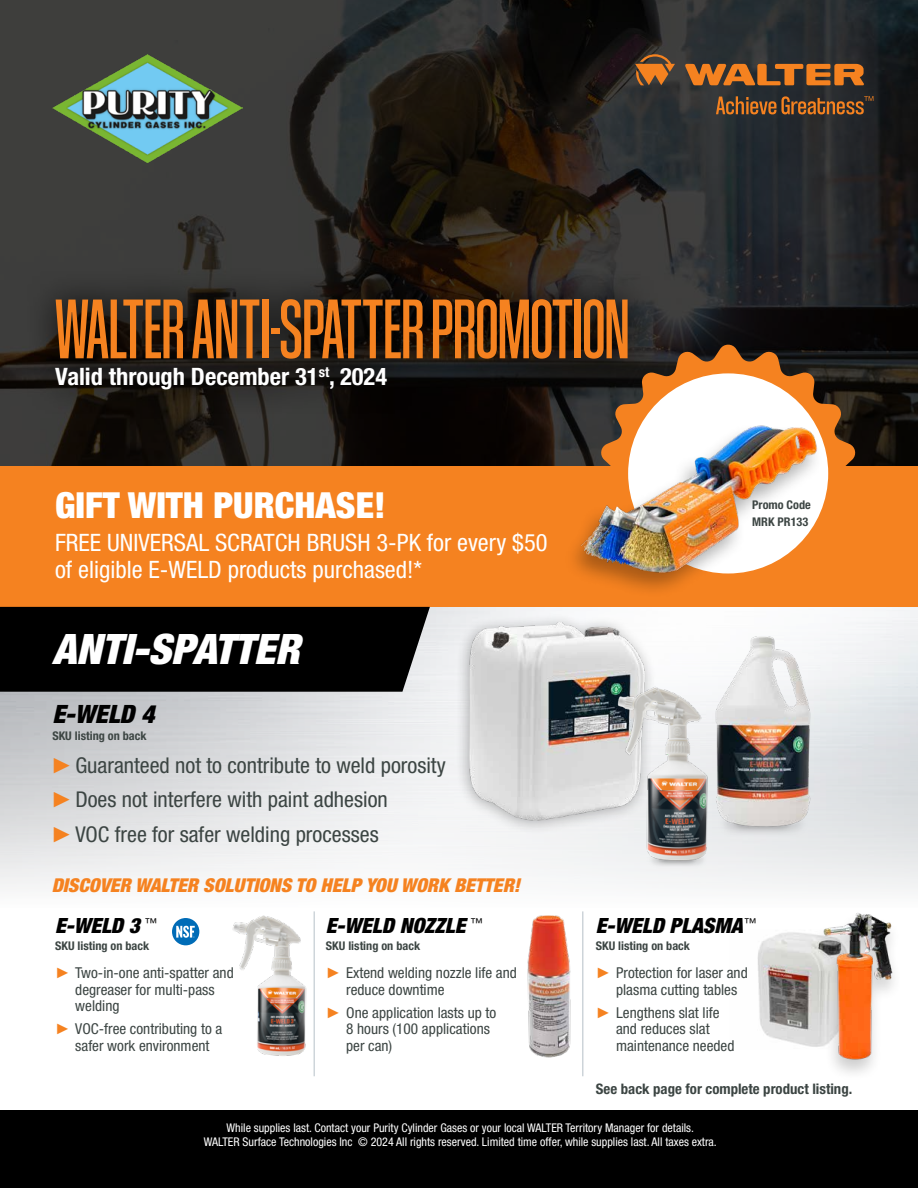
<style>
.page{position:relative;width:918px;height:1188px;background:#fff}
.page>*{position:absolute;margin:0;border:0;box-sizing:border-box;transform-origin:0 0}
.t1{font:88.5px "Coolvetica Compressed Rg";color:#f58220;scale:.93 1}
.t2{font:italic 900 condensed 42px "Helvetica Neue LT Std";color:#fff}
.t3{font:900 condensed 36px "Helvetica Neue LT Std";color:#fff}
.t4{font:italic 900 condensed 25.35px "Helvetica Neue LT Std";color:#000}
.t5{font:condensed 24px/27px "Helvetica Neue LT Std";color:#fff}
.t6{font:700 condensed 24px "Helvetica Neue LT Std";color:#fff}
.t7{font:condensed 21.75px/34.5px "Helvetica Neue LT Std";color:#3c4543}
.t8{font:italic 900 condensed 21px "Helvetica Neue LT Std";color:#000}
.t9{font:italic 900 condensed 19.05px "Helvetica Neue LT Std";color:#f58220}
.t10{font:condensed 15px/16.5px "Helvetica Neue LT Std";color:#3c4543}
.t11{font:700 condensed 14.55px "Helvetica Neue LT Std";color:#3c4543}
.t12{font:condensed 12px/14.4px "Helvetica Neue LT Std";color:#fff;text-align:center}
.t13{font:700 condensed 12px/16.5px "Helvetica Neue LT Std";color:#3c4543}
.s1{font-family:"Arial";font-weight:900;font-stretch:normal;color:#f58220}
</style>
<div class="page">
<img style="left:757px;top:932px;width:54px;height:115px">
<svg style="left:0;top:0;width:918px;height:466px;background:#282725"></svg>
<div style="left:0;top:466px;width:918px;height:140px;background:#f58220"></div>
<svg style="left:25px;top:268px;width:634px;height:151px;background:#1d1a17"></svg>
<svg style="left:599px;top:343px;width:258px;height:159px;background:#77461c"></svg>
<div style="left:628px;top:373px;width:200px;height:201px;background:#fff;border-radius:50%"></div>
<div style="left:0;top:1110px;width:918px;height:78px;background:#000"></div>
<div style="left:0;top:607px;width:430px;height:85px;background:#000"></div>
<div style="left:455px;top:612px;width:202px;height:223px;background:#f1f2f3"></div>
<img style="left:460px;top:623px;width:190px;height:203px">
<svg style="left:635px;top:54px;width:40px;height:31px"></svg>
<svg style="left:685px;top:64px;width:179px;height:21px;background:#aa6326"></svg>
<svg style="left:716px;top:96px;width:157px;height:18px;background:#704a29"></svg>
<hr style="left:314px;top:911px;width:1px;height:165px;background:#8293a0">
<hr style="left:582px;top:911px;width:2px;height:165px;background:#8293a0">
<img style="left:527px;top:915px;width:44px;height:143px">
<img style="left:613px;top:684px;width:99px;height:186px">
<img style="left:712px;top:633px;width:102px;height:210px">
<img style="left:53px;top:54px;width:189px;height:109px">
<div style="left:563px;top:422px;width:261px;height:177px;background:#000;opacity:.31"></div>
<img style="left:580px;top:424px;width:237px;height:149px">
<img style="left:232px;top:915px;width:75px;height:141px">
<div style="left:172px;top:918px;width:27px;height:27px;background:#006cb7;border-radius:50%"></div>
<svg style="left:176px;top:926px;width:19px;height:12px"></svg>
<div style="left:811px;top:911px;width:91px;height:170px;background:#000;opacity:.2"></div>
<img style="left:823px;top:911px;width:71px;height:150px">
<h1 class="t1" style="left:55px;top:278px;width:619px">WALTER ANTI-SPATTER PROMOTION</h1>
<h3 class="t6" style="left:55px;top:362px;width:334px">Valid through December 31<sup>st</sup>, 2024</h3>
<h3 class="t3" style="left:55px;top:483px;width:332px">GIFT WITH PURCHASE!</h3>
<h3 class="t5" style="left:55px;top:529px;width:494px">FREE UNIVERSAL SCRATCH BRUSH 3-PK for every $50 of eligible E-WELD products purchased!*</h3>
<h2 class="t2" style="left:52px;top:623px;width:249px">ANTI-SPATTER</h2>
<h3 class="t4" style="left:52px;top:698px;width:104px">E-WELD 4</h3>
<p class="t13" style="left:52px;top:727px;width:96px">SKU listing on back</p>
<h3 class="t7" style="left:51px;top:748px;width:396px"><span class="s1">►</span>Guaranteed not to contribute to weld porosity <span class="s1">►</span>Does not interfere with paint adhesion <span class="s1">►</span>VOC free for safer welding processes</h3>
<p class="t9" style="left:52px;top:874px;width:470px">DISCOVER WALTER SOLUTIONS TO HELP YOU WORK BETTER!</p>
<p class="t13" style="left:752px;top:496px;width:60px">Promo Code<br>MRK PR133</p>
<h3 class="t8" style="left:55px;top:913px;width:104px">E-WELD 3 <sup>™</sup></h3>
<p class="t13" style="left:55px;top:937px;width:96px">SKU listing on back</p>
<p class="t10" style="left:75px;top:964px;width:160px;text-indent:-20px"><span class="s1">►</span> Two-in-one anti-spatter and degreaser for multi-pass welding</p>
<p class="t10" style="left:55px;top:1021px;width:169px;text-align:center"><span class="s1">►</span> VOC-free contributing to a safer work environment</p>
<h3 class="t8" style="left:326px;top:913px;width:158px">E-WELD NOZZLE <sup>™</sup></h3>
<p class="t13" style="left:326px;top:937px;width:96px">SKU listing on back</p>
<p class="t10" style="left:346px;top:964px;width:172px;text-indent:-20px"><span class="s1">►</span> Extend welding nozzle life and reduce downtime</p>
<p class="t10" style="left:346px;top:1004px;width:152px;text-indent:-20px"><span class="s1">►</span> One application lasts up to<br>8 hours (100 applications per can)</p>
<h3 class="t8" style="left:596px;top:913px;width:162px">E-WELD PLASMA<sup>™</sup></h3>
<p class="t13" style="left:596px;top:937px;width:96px">SKU listing on back</p>
<p class="t10" style="left:616px;top:964px;width:133px;text-indent:-20px"><span class="s1">►</span> Protection for laser and plasma cutting tables</p>
<p class="t10" style="left:616px;top:1004px;width:120px;text-indent:-20px"><span class="s1">►</span> Lengthens slat life and reduces slat maintenance needed</p>
<p class="t11" style="left:596px;top:1080px;width:258px">See back page for complete product listing.</p>
<p class="t12" style="left:204px;top:1121px;width:515px">While supplies last. Contact your Purity Cylinder Gases or your local WALTER Territory Manager for details.<br>WALTER Surface Technologies Inc © 2024 All rights reserved. Limited time offer, while supplies last. All taxes extra.</p>
</div>
